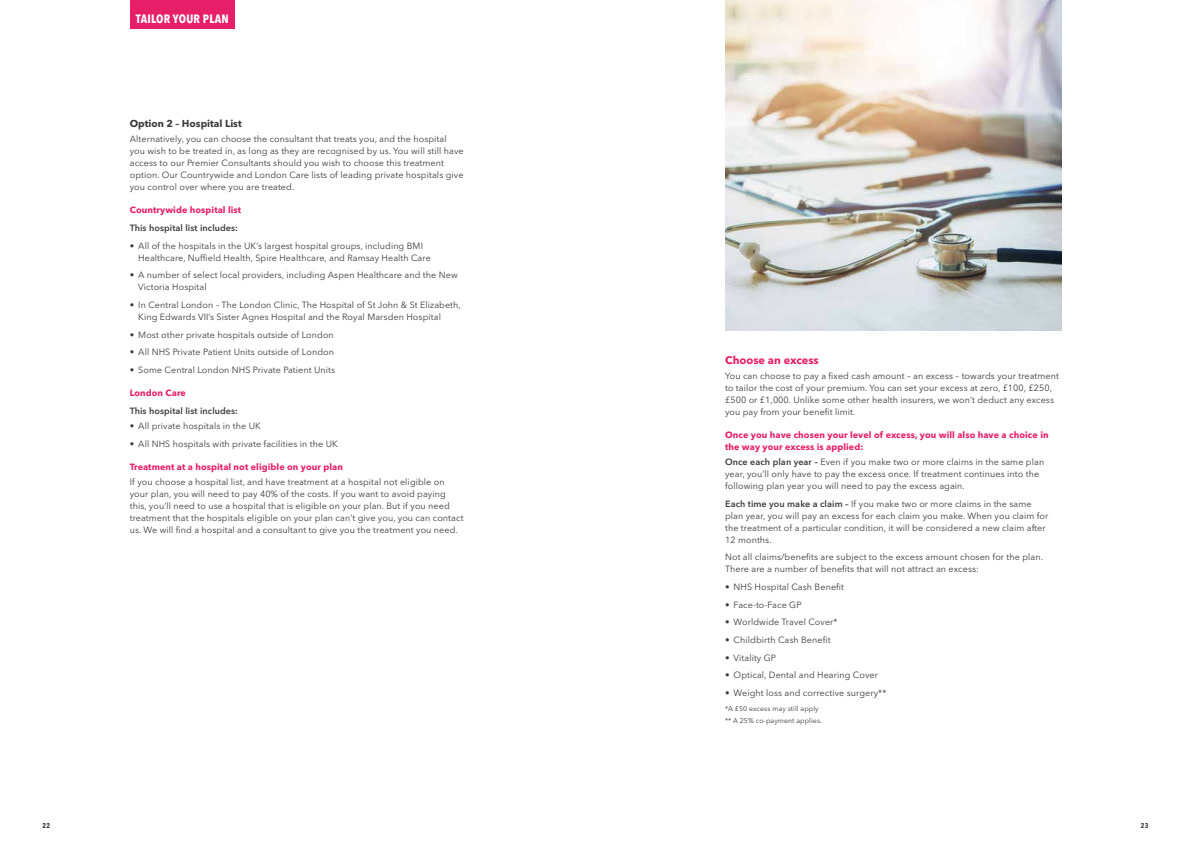
<style>
.page{position:relative;width:1191px;height:842px;background:#fff}
.page>*{position:absolute;margin:0;border:0;box-sizing:border-box;transform-origin:0 0}
.t1{font:700 condensed 12px "Avenir Next LT Pro";letter-spacing:.02em;color:#fff}
.t2{font:700 11px "Avenir Next LT Pro";color:#e71f69}
.t3{font:700 10px "Avenir Next LT Pro";color:#3c3c3b}
.t4{font:9px/12px "Avenir Next LT Pro";letter-spacing:.01em;color:#3c3c3b}
.t5{font:700 9px/12px "Avenir Next LT Pro";letter-spacing:.01em;color:#e71f69}
.t6{font:600 9px "Avenir Next LT Pro";letter-spacing:.01em;color:#3c3c3b}
.t7{font:7px/11.8px "Avenir Next LT Pro";letter-spacing:.01em;color:#3c3c3b}
.t8{font:700 condensed 7px "Avenir Next LT Pro";color:#3c3c3b}
.s1{font-weight:600}
</style>
<div class="page">
<img style="left:725px;top:0;width:336px;height:331px">
<div style="left:130px;top:0;width:105px;height:29px;background:#e71f69"></div>
<h1 class="t1" style="left:136px;top:11px;width:94px">TAILOR YOUR PLAN</h1>
<p class="t3" style="left:130px;top:118px;width:113px">Option 2 – Hospital List</p>
<p class="t4" style="left:130px;top:133px;width:335px">Alternatively, you can choose the consultant that treats you, and the hospital you wish to be treated in, as long as they are recognised by us. You will still have access to our Premier Consultants should you wish to choose this treatment option. Our Countrywide and London Care lists of leading private hospitals give you control over where you are treated.</p>
<p class="t5" style="left:130px;top:204px;width:113px">Countrywide hospital list</p>
<p class="t6" style="left:130px;top:222px;width:110px">This hospital list includes:</p>
<p class="t4" style="left:138px;top:240px;width:294px;text-indent:-9px">• All of the hospitals in the UK’s largest hospital groups, including BMI<br>Healthcare, Nuffield Health, Spire Healthcare, and Ramsay Health Care</p>
<p class="t4" style="left:138px;top:269px;width:321px;text-indent:-9px">• A number of select local providers, including Aspen Healthcare and the New<br>Victoria Hospital</p>
<p class="t4" style="left:138px;top:299px;width:324px;text-indent:-9px">• In Central London – The London Clinic, The Hospital of St John &amp; St Elizabeth,<br>King Edwards VII’s Sister Agnes Hospital and the Royal Marsden Hospital</p>
<p class="t4" style="left:130px;top:328px;width:206px">• Most other private hospitals outside of London</p>
<p class="t4" style="left:130px;top:346px;width:206px">• All NHS Private Patient Units outside of London</p>
<p class="t4" style="left:130px;top:364px;width:207px">• Some Central London NHS Private Patient Units</p>
<p class="t5" style="left:130px;top:387px;width:58px">London Care</p>
<p class="t6" style="left:130px;top:405px;width:110px">This hospital list includes:</p>
<p class="t4" style="left:130px;top:420px;width:133px">• All private hospitals in the UK</p>
<p class="t4" style="left:130px;top:437px;width:210px">• All NHS hospitals with private facilities in the UK</p>
<p class="t5" style="left:130px;top:461px;width:215px">Treatment at a hospital not eligible on your plan</p>
<p class="t4" style="left:130px;top:475px;width:335px">If you choose a hospital list, and have treatment at a hospital not eligible on your plan, you will need to pay 40% of the costs. If you want to avoid paying this, you’ll need to use a hospital that is eligible on your plan. But if you need treatment that the hospitals eligible on your plan can’t give you, you can contact us. We will find a hospital and a consultant to give you the treatment you need.</p>
<p class="t2" style="left:725px;top:353px;width:95px">Choose an excess</p>
<p class="t4" style="left:725px;top:370px;width:335px">You can choose to pay a fixed cash amount – an excess – towards your treatment to tailor the cost of your premium. You can set your excess at zero, £100, £250, £500 or £1,000. Unlike some other health insurers, we won’t deduct any excess you pay from your benefit limit.</p>
<p class="t5" style="left:725px;top:429px;width:325px">Once you have chosen your level of excess, you will also have a choice in the way your excess is applied:</p>
<p class="t4" style="left:725px;top:456px;width:321px"><span class="s1">Once each plan year –</span> Even if you make two or more claims in the same plan year, you’ll only have to pay the excess once. If treatment continues into the following plan year you will need to pay the excess again.</p>
<p class="t4" style="left:725px;top:497px;width:325px"><span class="s1">Each time you make a claim –</span> If you make two or more claims in the same plan year, you will pay an excess for each claim you make. When you claim for the treatment of a particular condition, it will be considered a new claim after 12 months.</p>
<p class="t4" style="left:725px;top:551px;width:319px">Not all claims/benefits are subject to the excess amount chosen for the plan.<br>There are a number of benefits that will not attract an excess:</p>
<p class="t4" style="left:725px;top:581px;width:120px">• NHS Hospital Cash Benefit</p>
<p class="t4" style="left:725px;top:598px;width:78px">• Face-to-Face GP</p>
<p class="t4" style="left:725px;top:616px;width:114px">• Worldwide Travel Cover*</p>
<p class="t4" style="left:725px;top:634px;width:107px">• Childbirth Cash Benefit</p>
<p class="t4" style="left:725px;top:651px;width:53px">• Vitality GP</p>
<p class="t4" style="left:725px;top:669px;width:154px">• Optical, Dental and Hearing Cover</p>
<p class="t4" style="left:725px;top:687px;width:163px">• Weight loss and corrective surgery**</p>
<p class="t7" style="left:725px;top:702px;width:98px">*A £50 excess may still apply ** A 25% co-payment applies.</p>
<p class="t8" style="left:43px;top:821px;width:9px">22</p>
<p class="t8" style="left:1140px;top:821px;width:9px">23</p>
</div>
